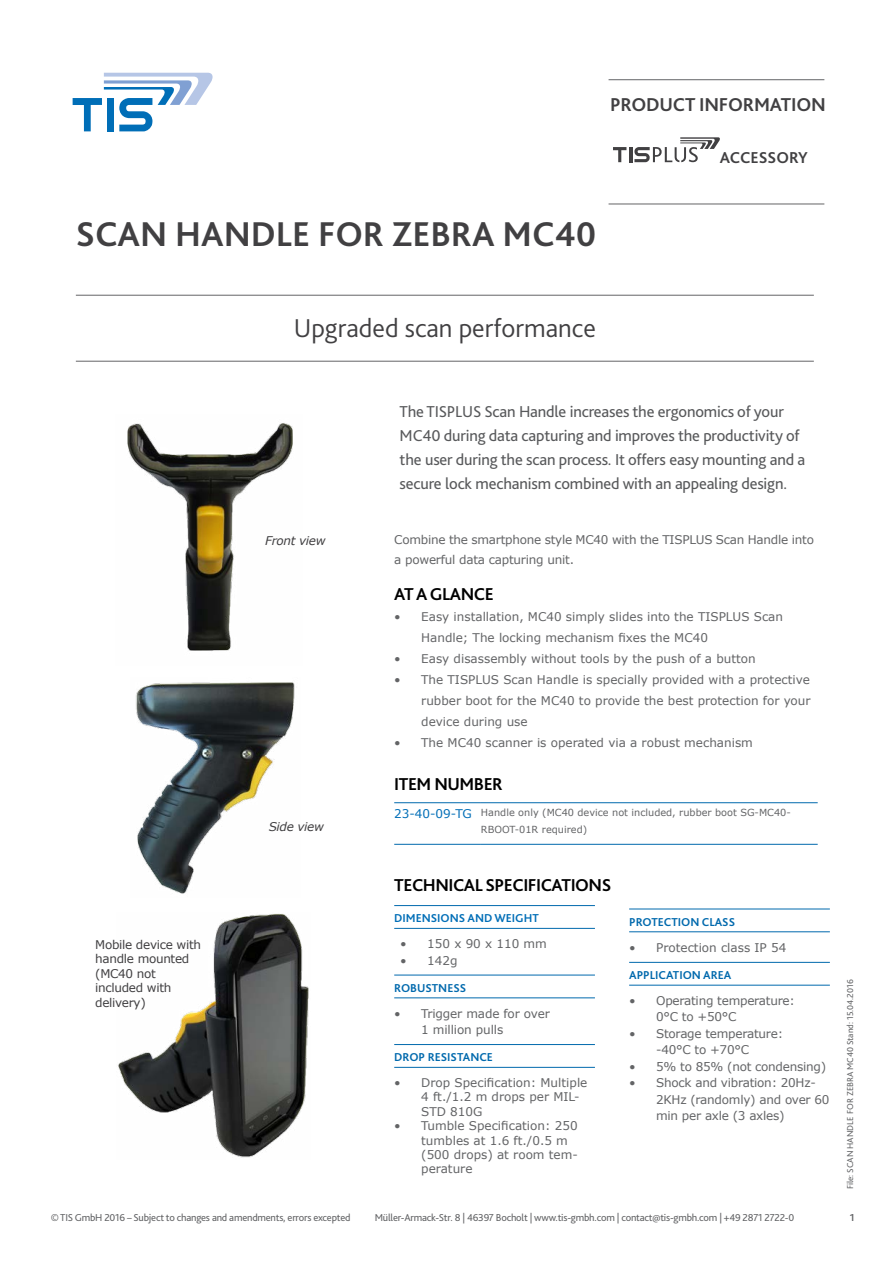
<style>
.page{position:relative;width:893px;height:1263px;background:#fff}
.page>*{position:absolute;margin:0;border:0;box-sizing:border-box;transform-origin:0 0}
.t1{font:700 36px "Bliss 2";color:#414042}
.t2{font:300 27px "Bliss 2";color:#414042}
.t3{font:700 19.5px "Bliss 2";letter-spacing:-.01em;color:#414042}
.t4{font:700 18px "Bliss 2";letter-spacing:-.025em;color:#000}
.t5{font:16.5px/24px "Bliss 2";letter-spacing:-.01em;color:#58595b}
.t6{font:700 16.5px "Bliss 2";color:#414042}
.t7{font:12px/14.4px "Verdana";color:#636466}
.t8{font:12px/16.5px "Verdana";letter-spacing:-.02em;color:#636466}
.t9{font:12px/14.4px "Verdana";letter-spacing:-.025em;color:#414042}
.t10{font:700 12px "Bliss 2";color:#0069ad}
.t11{font:700 12px "Bliss 2";color:#006eb7}
.t12{font:italic 12px "Verdana";letter-spacing:-.025em;color:#414042}
.t13{font:10.5px "Bliss 2";letter-spacing:-.02em;color:#636466}
.t14{font:700 10.5px "Bliss 2";color:#636466}
.t15{font:9.75px/16.5px "Verdana";color:#636466}
.t16{font:9px "Bliss 2";color:#636466}
.s1{font-size:12px;color:#006eb7}
</style>
<div class="page">
<svg style="left:73px;top:73px;width:140px;height:58px"></svg>
<hr style="left:609px;top:79px;width:215px;height:1px;background:#636466">
<hr style="left:609px;top:204px;width:215px;height:1px;background:#636466">
<svg style="left:613px;top:147px;width:13px;height:15px"></svg>
<hr style="left:629px;top:147px;width:3px;height:15px;background:#414042">
<svg style="left:634px;top:137px;width:86px;height:25px"></svg>
<hr style="left:76px;top:295px;width:738px;height:1px;background:#636466">
<hr style="left:76px;top:361px;width:738px;height:1px;background:#636466">
<hr style="left:394px;top:997px;width:201px;height:1px;background:#0069ad">
<hr style="left:394px;top:975px;width:201px;height:1px;background:#0069ad">
<hr style="left:394px;top:905px;width:201px;height:1px;background:#0069ad">
<hr style="left:394px;top:928px;width:201px;height:1px;background:#0069ad">
<hr style="left:394px;top:1044px;width:201px;height:1px;background:#0069ad">
<hr style="left:394px;top:1067px;width:201px;height:1px;background:#0069ad">
<hr style="left:394px;top:802px;width:87px;height:1px;background:#0069ad">
<hr style="left:481px;top:802px;width:337px;height:1px;background:#0069ad">
<hr style="left:394px;top:844px;width:87px;height:1px;background:#0069ad">
<hr style="left:481px;top:844px;width:337px;height:1px;background:#0069ad">
<hr style="left:629px;top:909px;width:201px;height:1px;background:#0069ad">
<hr style="left:629px;top:931px;width:201px;height:1px;background:#0069ad">
<hr style="left:629px;top:962px;width:201px;height:1px;background:#0069ad">
<hr style="left:629px;top:985px;width:201px;height:1px;background:#0069ad">
<img style="left:127px;top:423px;width:166px;height:228px">
<img style="left:118px;top:913px;width:191px;height:245px">
<img style="left:136px;top:682px;width:159px;height:212px">
<h3 class="t3" style="left:610px;top:92px;width:217px">PRODUCT INFORMATION</h3>
<h1 class="t1" style="left:76px;top:212px;width:522px">SCAN HANDLE FOR ZEBRA MC40</h1>
<h2 class="t2" style="left:294px;top:311px;width:304px">Upgraded scan performance</h2>
<h3 class="t6" style="left:720px;top:147px;width:90px">ACCESSORY</h3>
<p class="t12" style="left:265px;top:532px;width:62px">Front view</p>
<p class="t9" style="left:95px;top:937px;width:107px">Mobile device with handle mounted (MC40 not included with delivery)</p>
<p class="t12" style="left:269px;top:818px;width:57px">Side view</p>
<p class="t5" style="left:400px;top:399px;width:407px">The TISPLUS Scan Handle increases the ergonomics of your MC40 during data capturing and improves the productivity of the user during the scan process. It offers easy mounting and a secure lock mechanism combined with an appealing design.</p>
<p class="t8" style="left:394px;top:530px;width:421px;line-height:19.5px">Combine the smartphone style MC40 with the TISPLUS Scan Handle into a powerful data capturing unit.</p>
<h3 class="t4" style="left:394px;top:582px;width:101px">AT A GLANCE</h3>
<p class="t7" style="left:421px;top:606px;width:363px;line-height:21px;text-indent:-27px">• Easy installation, MC40 simply slides into the TISPLUS Scan<br>Handle; The locking mechanism fixes the MC40</p>
<p class="t7" style="left:394px;top:651px;width:363px">• Easy disassembly without tools by the push of a button</p>
<p class="t7" style="left:421px;top:669px;width:391px;line-height:21px;text-align:justify;text-indent:-27px">• The TISPLUS Scan Handle is specially provided with a protective rubber boot for the MC40 to provide the best protection for your device during use</p>
<p class="t7" style="left:394px;top:735px;width:360px">• The MC40 scanner is operated via a robust mechanism</p>
<h3 class="t4" style="left:394px;top:773px;width:110px">ITEM NUMBER</h3>
<p class="t15" style="left:481px;top:804px;width:311px;text-indent:-87px"><span class="s1">23-40-09-TG</span> Handle only (MC40 device not included, rubber boot SG-MC40-<br>RBOOT-01R required)</p>
<h3 class="t4" style="left:394px;top:873px;width:219px">TECHNICAL SPECIFICATIONS</h3>
<p class="t11" style="left:394px;top:911px;width:146px">DIMENSIONS AND WEIGHT</p>
<p class="t7" style="left:400px;top:936px;width:148px">• 150 x 90 x 110 mm</p>
<p class="t7" style="left:400px;top:953px;width:59px">• 142g</p>
<p class="t10" style="left:394px;top:980px;width:73px">ROBUSTNESS</p>
<p class="t7" style="left:421px;top:1005px;width:130px;line-height:16.5px;text-indent:-27px">• Trigger made for over<br>1 million pulls</p>
<p class="t10" style="left:394px;top:1050px;width:100px">DROP RESISTANCE</p>
<p class="t7" style="left:421px;top:1075px;width:168px;text-indent:-27px">• Drop Specification: Multiple<br>4 ft./1.2 m drops per MIL-<br>STD 810G</p>
<p class="t7" style="left:421px;top:1118px;width:158px;text-indent:-27px">• Tumble Specification: 250 tumbles at 1.6 ft./0.5 m (500 drops) at room tem&shy;perature</p>
<p class="t10" style="left:629px;top:914px;width:107px">PROTECTION CLASS</p>
<p class="t7" style="left:629px;top:940px;width:159px">• Protection class IP 54</p>
<p class="t10" style="left:629px;top:968px;width:104px">APPLICATION AREA</p>
<p class="t8" style="left:656px;top:992px;width:140px;text-indent:-27px">• Operating temperature:<br>0°C to +50°C</p>
<p class="t8" style="left:629px;top:1025px;width:155px;text-align:center">• Storage temperature: -40°C to +70°C</p>
<p class="t8" style="left:629px;top:1058px;width:199px">• 5% to 85% (not condensing)</p>
<p class="t8" style="left:656px;top:1074px;width:175px;text-indent:-27px">• Shock and vibration: 20Hz-<br>2KHz (randomly) and over 60 min per axle (3 axles)</p>
<p class="t16" style="left:844px;top:1189px;width:212px;rotate:-90deg">File: SCAN HANDLE FOR ZEBRA MC40 Stand: 15.04.2016</p>
<p class="t13" style="left:51px;top:1210px;width:301px">© TIS GmbH 2016 – Subject to changes and amendments, errors excepted</p>
<p class="t13" style="left:375px;top:1210px;width:421px">Müller-Armack-Str. 8 | 46397 Bocholt | www.tis-gmbh.com | contact@tis-gmbh.com | +49 2871 2722-0</p>
<p class="t14" style="left:850px;top:1211px;width:6px">1</p>
</div>
